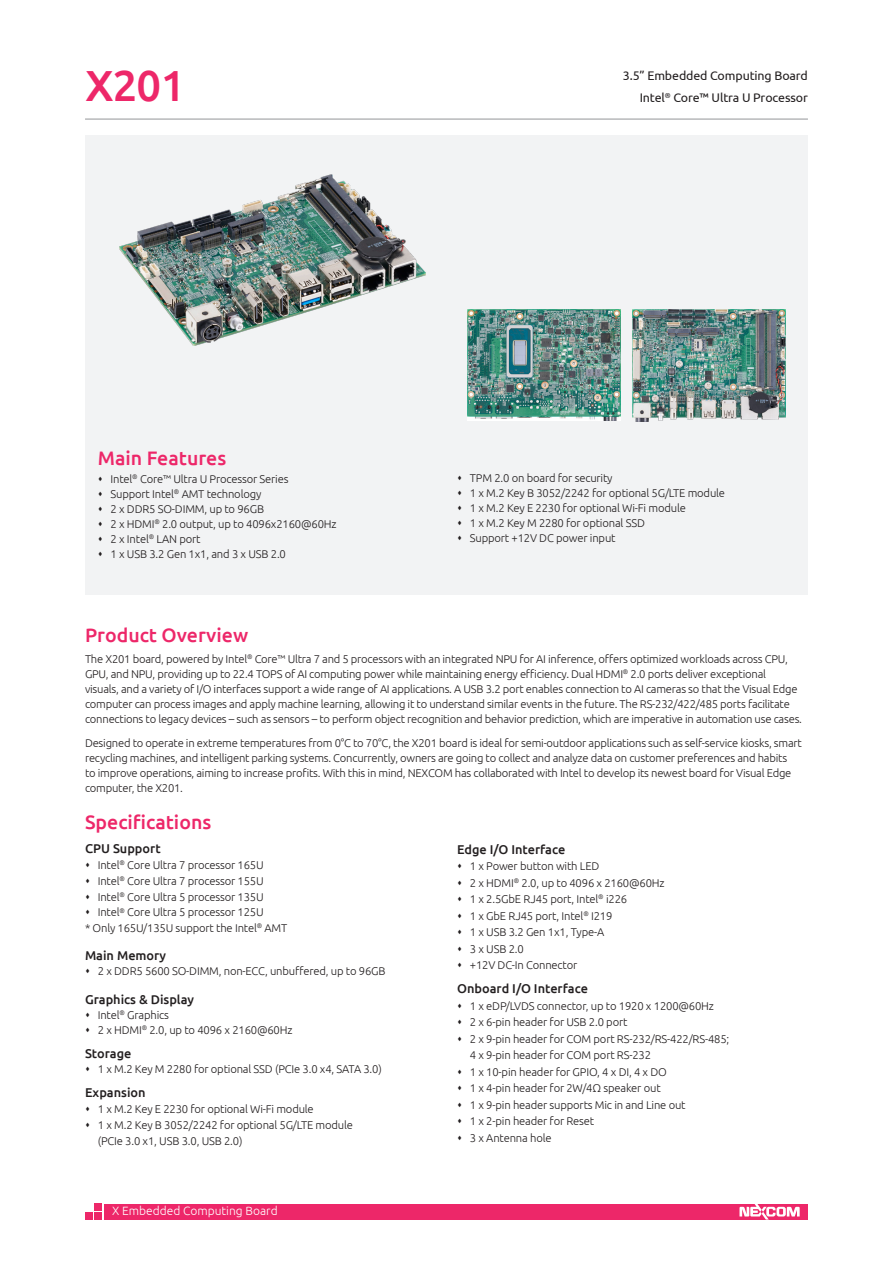
<style>
.page{position:relative;width:893px;height:1263px;background:#fff}
.page>*{position:absolute;margin:0;border:0;box-sizing:border-box;transform-origin:0 0}
.model_name{font:500 43.5px "Ubuntu";color:#ed2769}
.t1{font:500 19.5px "Ubuntu";color:#ed2769}
.item{font:500 12.75px "Ubuntu";color:#231f20}
.model_describe{font:12.45px "Ubuntu";letter-spacing:-.01em;color:#231f20}
.t2{font:300 12px "Ubuntu";color:#fff}
.product_overview{font:300 11.25px/15px "Ubuntu";letter-spacing:-.02em;color:#231f20}
.content{font:300 11.25px "Ubuntu";letter-spacing:-.015em;color:#231f20}
</style>
<div class="page">
<div style="left:104px;top:1204px;width:704px;height:15px;background:#ed2769"></div>
<div style="left:94px;top:1203px;width:7px;height:7px;background:#ed2769"></div>
<div style="left:94px;top:1213px;width:7px;height:7px;background:#ed2769"></div>
<div style="left:85px;top:1213px;width:7px;height:7px;background:#ed2769"></div>
<svg style="left:739px;top:1204px;width:61px;height:15px"></svg>
<hr style="left:85px;top:119px;width:723px;height:1px;background:#939598">
<div style="left:85px;top:136px;width:723px;height:459px;background:#f2f3f4"></div>
<img style="left:468px;top:309px;width:153px;height:112px">
<img style="left:632px;top:309px;width:154px;height:112px">
<img style="left:119px;top:174px;width:306px;height:171px">
<p class="model_name" style="left:85px;top:58px;width:102px">X201</p>
<p class="model_describe" style="left:623px;top:68px;width:187px">3.5” Embedded Computing Board</p>
<p class="model_describe" style="left:640px;top:90px;width:170px">Intel<sup>®</sup> Core™ Ultra U Processor</p>
<h2 class="t1" style="left:98px;top:446px;width:130px">Main Features</h2>
<p class="product_overview" style="left:111px;top:471px;width:180px">Intel<sup>®</sup> Core™ Ultra U Processor Series</p>
<p class="product_overview" style="left:111px;top:486px;width:152px">Support Intel<sup>®</sup> AMT technology</p>
<p class="product_overview" style="left:111px;top:501px;width:155px">2 x DDR5 SO-DIMM, up to 96GB</p>
<p class="product_overview" style="left:111px;top:516px;width:228px">2 x HDMI<sup>®</sup> 2.0 output, up to 4096x2160@60Hz</p>
<p class="product_overview" style="left:111px;top:531px;width:92px">2 x Intel<sup>®</sup> LAN port</p>
<p class="product_overview" style="left:111px;top:546px;width:177px">1 x USB 3.2 Gen 1x1, and 3 x USB 2.0</p>
<p class="product_overview" style="left:470px;top:471px;width:144px">TPM 2.0 on board for security</p>
<p class="product_overview" style="left:470px;top:486px;width:257px">1 x M.2 Key B 3052/2242 for optional 5G/LTE module</p>
<p class="product_overview" style="left:470px;top:501px;width:217px">1 x M.2 Key E 2230 for optional Wi-Fi module</p>
<p class="product_overview" style="left:470px;top:516px;width:177px">1 x M.2 Key M 2280 for optional SSD</p>
<p class="product_overview" style="left:470px;top:531px;width:147px">Support +12V DC power input</p>
<p class="t1" style="left:85px;top:622px;width:165px">Product Overview</p>
<p class="product_overview" style="left:85px;top:651px;width:718px">The X201 board, powered by Intel<sup>®</sup> Core™ Ultra 7 and 5 processors with an integrated NPU for AI inference, offers optimized workloads across CPU, GPU, and NPU, providing up to 22.4 TOPS of AI computing power while maintaining energy efficiency. Dual HDMI<sup>®</sup> 2.0 ports deliver exceptional visuals, and a variety of I/O interfaces support a wide range of AI applications. A USB 3.2 port enables connection to AI cameras so that the Visual Edge computer can process images and apply machine learning, allowing it to understand similar events in the future. The RS-232/422/485 ports facilitate connections to legacy devices – such as sensors – to perform object recognition and behavior prediction, which are imperative in automation use cases.</p>
<p class="product_overview" style="left:85px;top:735px;width:718px">Designed to operate in extreme temperatures from 0°C to 70°C, the X201 board is ideal for semi-outdoor applications such as self-service kiosks, smart recycling machines, and intelligent parking systems. Concurrently, owners are going to collect and analyze data on customer preferences and habits<br>to improve operations, aiming to increase profits. With this in mind, NEXCOM has collaborated with Intel to develop its newest board for Visual Edge computer, the X201.</p>
<p class="t1" style="left:85px;top:810px;width:128px">Specifications</p>
<p class="item" style="left:85px;top:841px;width:77px">CPU Support</p>
<p class="product_overview" style="left:98px;top:857px;width:167px">Intel<sup>®</sup> Core Ultra 7 processor 165U</p>
<p class="product_overview" style="left:98px;top:873px;width:167px">Intel<sup>®</sup> Core Ultra 7 processor 155U</p>
<p class="product_overview" style="left:98px;top:889px;width:167px">Intel<sup>®</sup> Core Ultra 5 processor 135U</p>
<p class="product_overview" style="left:98px;top:905px;width:167px">Intel<sup>®</sup> Core Ultra 5 processor 125U</p>
<p class="content" style="left:85px;top:921px;width:204px">* Only 165U/135U support the Intel<sup>®</sup> AMT</p>
<p class="item" style="left:85px;top:948px;width:83px">Main Memory</p>
<p class="product_overview" style="left:98px;top:964px;width:289px">2 x DDR5 5600 SO-DIMM, non-ECC, unbuffered, up to 96GB</p>
<p class="item" style="left:85px;top:991px;width:110px">Graphics &amp; Display</p>
<p class="product_overview" style="left:98px;top:1007px;width:73px">Intel<sup>®</sup> Graphics</p>
<p class="product_overview" style="left:98px;top:1022px;width:196px">2 x HDMI<sup>®</sup> 2.0, up to 4096 x 2160@60Hz</p>
<p class="item" style="left:85px;top:1045px;width:48px">Storage</p>
<p class="product_overview" style="left:98px;top:1062px;width:286px">1 x M.2 Key M 2280 for optional SSD (PCIe 3.0 x4, SATA 3.0)</p>
<p class="item" style="left:85px;top:1085px;width:62px">Expansion</p>
<p class="product_overview" style="left:98px;top:1101px;width:217px">1 x M.2 Key E 2230 for optional Wi-Fi module</p>
<p class="product_overview" style="left:98px;top:1117px;width:257px;line-height:15.8px">1 x M.2 Key B 3052/2242 for optional 5G/LTE module (PCIe 3.0 x1, USB 3.0, USB 2.0)</p>
<p class="t2" style="left:112px;top:1203px;width:167px">X Embedded Computing Board</p>
<p class="item" style="left:457px;top:841px;width:110px">Edge I/O Interface</p>
<p class="product_overview" style="left:470px;top:858px;width:131px">1 x Power button with LED</p>
<p class="product_overview" style="left:470px;top:875px;width:196px">2 x HDMI<sup>®</sup> 2.0, up to 4096 x 2160@60Hz</p>
<p class="product_overview" style="left:470px;top:891px;width:159px">1 x 2.5GbE RJ45 port, Intel<sup>®</sup> i226</p>
<p class="product_overview" style="left:470px;top:908px;width:144px">1 x GbE RJ45 port, Intel<sup>®</sup> I219</p>
<p class="product_overview" style="left:470px;top:924px;width:136px">1 x USB 3.2 Gen 1x1, Type-A</p>
<p class="product_overview" style="left:470px;top:941px;width:55px">3 x USB 2.0</p>
<p class="product_overview" style="left:470px;top:957px;width:109px">+12V DC-In Connector</p>
<p class="item" style="left:457px;top:980px;width:132px">Onboard I/O Interface</p>
<p class="product_overview" style="left:470px;top:998px;width:246px">1 x eDP/LVDS connector, up to 1920 x 1200@60Hz</p>
<p class="product_overview" style="left:470px;top:1014px;width:159px">2 x 6-pin header for USB 2.0 port</p>
<p class="product_overview" style="left:470px;top:1030px;width:261px;line-height:16.5px">2 x 9-pin header for COM port RS-232/RS-422/RS-485;<br>4 x 9-pin header for COM port RS-232</p>
<p class="product_overview" style="left:470px;top:1064px;width:199px">1 x 10-pin header for GPIO, 4 x DI, 4 x DO</p>
<p class="product_overview" style="left:470px;top:1080px;width:192px">1 x 4-pin header for 2W/4Ω speaker out</p>
<p class="product_overview" style="left:470px;top:1097px;width:217px">1 x 9-pin header supports Mic in and Line out</p>
<p class="product_overview" style="left:470px;top:1113px;width:126px">1 x 2-pin header for Reset</p>
<p class="product_overview" style="left:470px;top:1130px;width:83px">3 x Antenna hole</p>
</div>
